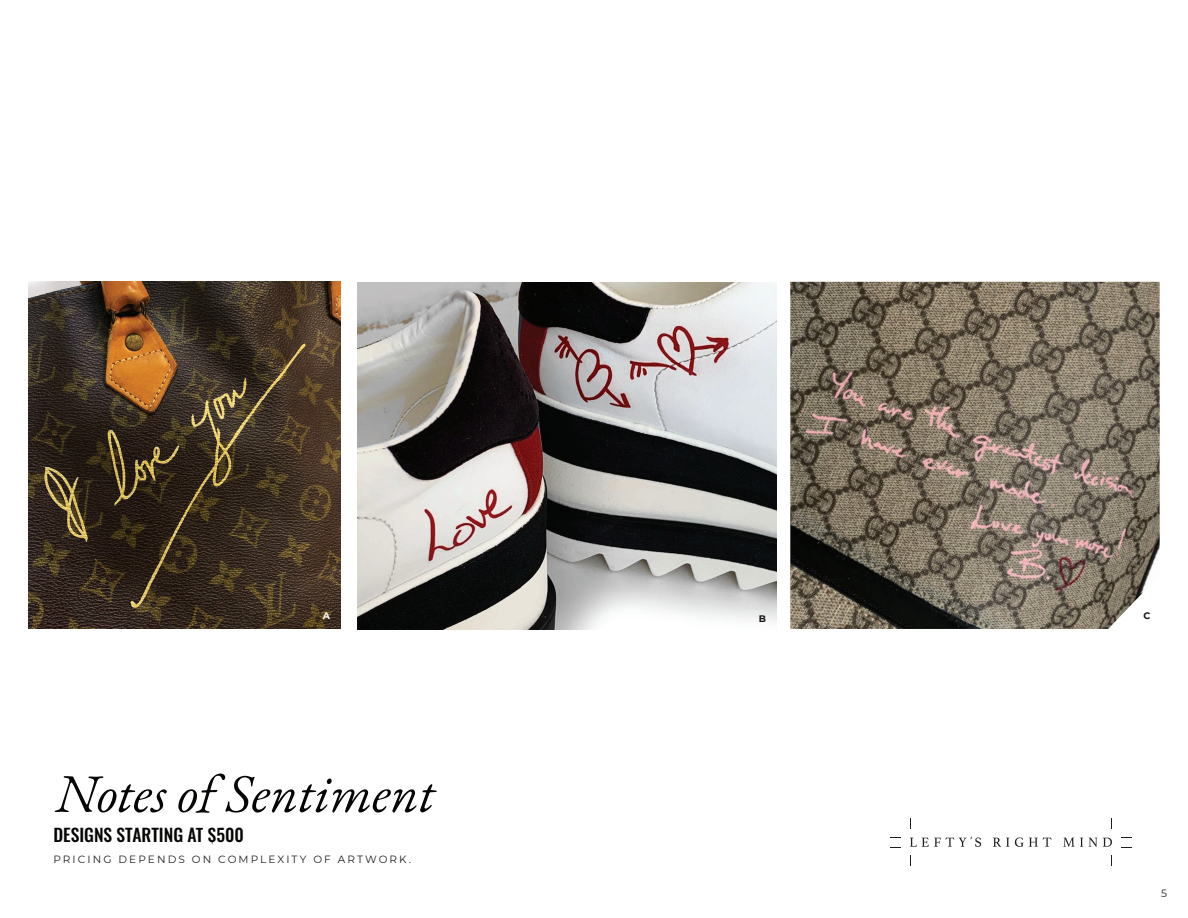
<style>
.page{position:relative;width:1188px;height:918px;background:#fff}
.page>*{position:absolute;margin:0;border:0;box-sizing:border-box;transform-origin:0 0}
.t1{font:italic 54.15px "EB Garamond";color:#050504}
.t2{font:500 17.55px "Oswald";color:#050504}
.t3{font:10.5px "Montserrat";letter-spacing:.2em;color:#211e1e}
.t4{font:700 9.45px "Montserrat";color:#161714}
.t5{font:700 9.45px "Montserrat";color:#fff}
</style>
<div class="page">
<img style="left:790px;top:282px;width:370px;height:347px">
<svg style="left:993px;top:838px;width:16px;height:9px"></svg>
<svg style="left:1015px;top:838px;width:36px;height:9px"></svg>
<svg style="left:1063px;top:838px;width:11px;height:9px"></svg>
<svg style="left:1080px;top:838px;width:3px;height:9px"></svg>
<svg style="left:1089px;top:838px;width:8px;height:9px"></svg>
<svg style="left:1103px;top:838px;width:9px;height:9px"></svg>
<svg style="left:910px;top:837px;width:71px;height:10px"></svg>
<img style="left:358px;top:282px;width:418px;height:348px">
<img style="left:29px;top:282px;width:312px;height:347px">
<svg style="left:195px;top:806px;width:15px;height:7px"></svg>
<p class="t5" style="left:323px;top:609px;width:9px">A</p>
<h1 class="t1" style="left:55px;top:758px;width:381px">Notes of Sentiment</h1>
<h2 class="t2" style="left:53px;top:826px;width:192px">DESIGNS STARTING AT $500</h2>
<p class="t3" style="left:53px;top:852px;width:359px">PRICING DEPENDS ON COMPLEXITY OF ARTWORK.</p>
<p class="t4" style="left:759px;top:612px;width:9px">B</p>
<p class="t4" style="left:1143px;top:609px;width:8px">C</p>
<p class="t3" style="left:1161px;top:887px;width:7px">5</p>
</div>
